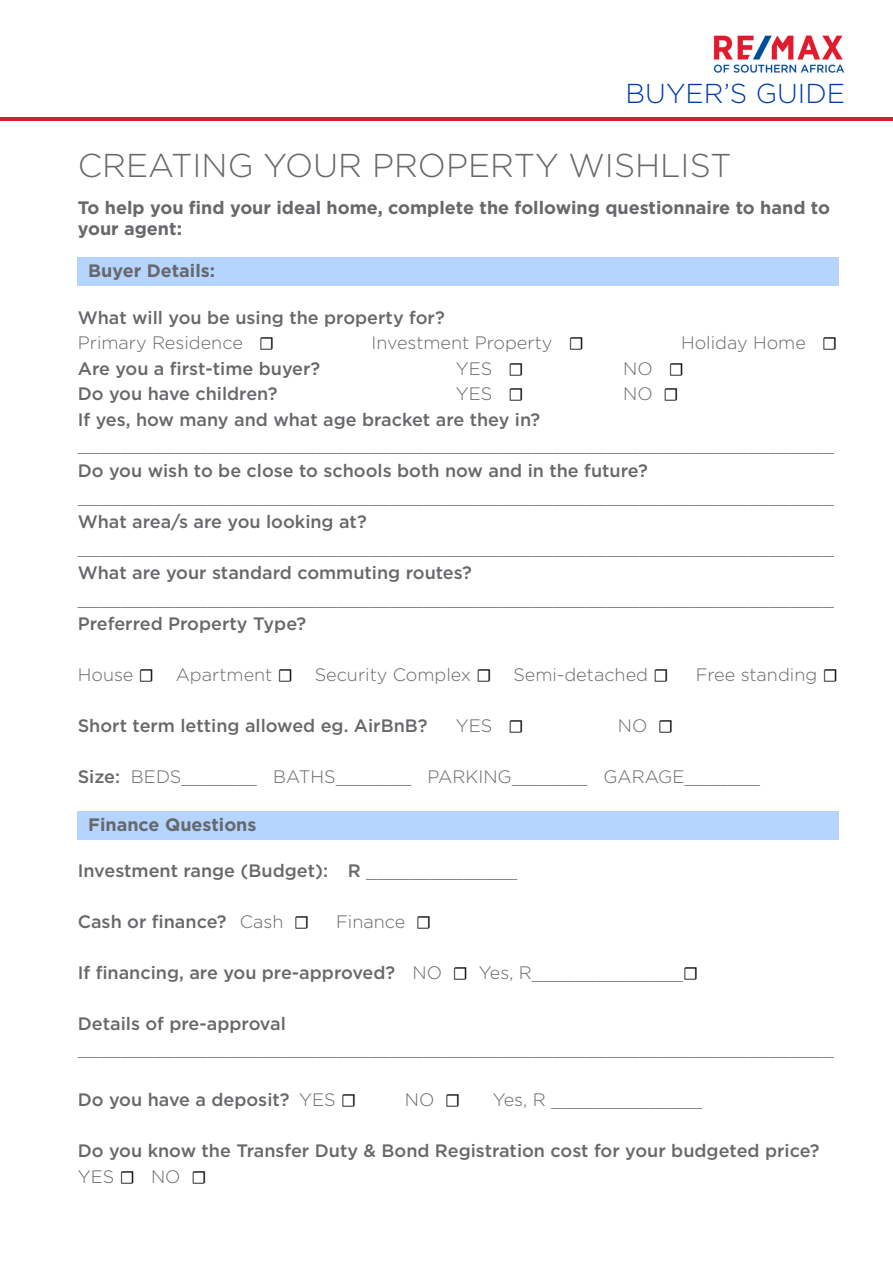
<style>
.page{position:relative;width:893px;height:1263px;background:#fff}
.page>*{position:absolute;margin:0;border:0;box-sizing:border-box;transform-origin:0 0}
.t1{font:300 33px "Gotham";color:#67686b}
.t2{font:300 27.3px "Gotham";color:#003da5}
.t3{font:300 18px "Gotham";color:#67686b}
.t4{font:500 18px/25.5px "Gotham";color:#67686b}
.t5{font:700 18px/21px "Gotham";color:#67686b}
.s1{font-weight:300}
.s2{font-family:"Minion Pro";font-weight:400;color:#000}
.s3{font-weight:500}
</style>
<div class="page">
<hr style="left:0;top:117px;width:893px;height:4px;background:#dc1c2e">
<img style="left:713px;top:35px;width:132px;height:38px">
<div style="left:77px;top:257px;width:762px;height:29px;background:#b5d5fe"></div>
<div style="left:77px;top:811px;width:762px;height:29px;background:#b5d5fe"></div>
<h2 class="t2" style="left:625px;top:76px;width:221px">BUYER’S GUIDE</h2>
<h1 class="t1" style="left:78px;top:145px;width:655px">CREATING YOUR PROPERTY WISHLIST</h1>
<p class="t5" style="left:78px;top:197px;width:754px">To help you find your ideal home, complete the following questionnaire to hand to your agent:</p>
<p class="t5" style="left:88px;top:260px;width:128px">Buyer Details:</p>
<p class="t4" style="left:78px;top:305px;width:368px">What will you be using the property for?<br><span class="s1">Primary Residence</span> <span class="s2">☐</span></p>
<p class="t3" style="left:371px;top:332px;width:214px">Investment Property <span class="s2">☐</span></p>
<p class="t3" style="left:681px;top:332px;width:158px">Holiday Home <span class="s2">☐</span></p>
<p class="t4" style="left:78px;top:356px;width:244px">Are you a first-time buyer?</p>
<p class="t3" style="left:456px;top:357px;width:69px">YES <span class="s2">☐</span></p>
<p class="t3" style="left:623px;top:357px;width:62px">NO <span class="s2">☐</span></p>
<p class="t4" style="left:78px;top:381px;width:201px">Do you have children?</p>
<p class="t3" style="left:456px;top:383px;width:69px">YES <span class="s2">☐</span></p>
<p class="t3" style="left:623px;top:383px;width:57px">NO <span class="s2">☐</span></p>
<p class="t4" style="left:78px;top:407px;width:464px">If yes, how many and what age bracket are they in?</p>
<p class="t3" style="left:78px;top:434px;width:757px">______________________________________________________________________</p>
<p class="t4" style="left:78px;top:458px;width:571px">Do you wish to be close to schools both now and in the future?</p>
<p class="t3" style="left:78px;top:485px;width:757px">______________________________________________________________________</p>
<p class="t4" style="left:78px;top:509px;width:290px">What area/s are you looking at?</p>
<p class="t3" style="left:78px;top:536px;width:757px">______________________________________________________________________</p>
<p class="t4" style="left:78px;top:560px;width:396px">What are your standard commuting routes?</p>
<p class="t3" style="left:78px;top:587px;width:757px">______________________________________________________________________</p>
<p class="t4" style="left:78px;top:611px;width:230px">Preferred Property Type?</p>
<p class="t3" style="left:78px;top:663px;width:592px">House <span class="s2">☐</span> Apartment <span class="s2">☐</span> Security Complex <span class="s2">☐</span> Semi-detached <span class="s2">☐</span></p>
<p class="t3" style="left:696px;top:663px;width:144px">Free standing <span class="s2">☐</span></p>
<p class="t4" style="left:78px;top:713px;width:351px">Short term letting allowed eg. AirBnB?</p>
<p class="t3" style="left:456px;top:714px;width:69px">YES <span class="s2">☐</span></p>
<p class="t3" style="left:618px;top:714px;width:57px">NO <span class="s2">☐</span></p>
<p class="t3" style="left:78px;top:765px;width:684px"><span class="s3">Size:</span> BEDS_______ BATHS_______ PARKING_______ GARAGE_______</p>
<p class="t5" style="left:88px;top:814px;width:170px">Finance Questions</p>
<p class="t4" style="left:78px;top:857px;width:441px">Investment range (Budget): R <span class="s1">______________</span></p>
<p class="t4" style="left:78px;top:908px;width:233px">Cash or finance? <span class="s1">Cash</span> <span class="s2">☐</span></p>
<p class="t3" style="left:336px;top:910px;width:97px">Finance <span class="s2">☐</span></p>
<p class="t4" style="left:78px;top:959px;width:622px">If financing, are you pre-approved? <span class="s1">NO</span> <span class="s2">☐</span> <span class="s1">Yes, R______________</span><span class="s2">☐</span></p>
<p class="t4" style="left:78px;top:1010px;width:210px">Details of pre-approval</p>
<p class="t3" style="left:78px;top:1037px;width:757px">______________________________________________________________________</p>
<p class="t4" style="left:78px;top:1087px;width:280px">Do you have a deposit? <span class="s1">YES</span> <span class="s2">☐</span></p>
<p class="t3" style="left:405px;top:1088px;width:57px">NO <span class="s2">☐</span></p>
<p class="t3" style="left:493px;top:1088px;width:211px">Yes, R ______________</p>
<p class="t4" style="left:78px;top:1138px;width:743px">Do you know the Transfer Duty &amp; Bond Registration cost for your budgeted price?<br><span class="s1">YES</span> <span class="s2">☐</span> <span class="s1">NO</span> <span class="s2">☐</span></p>
</div>
